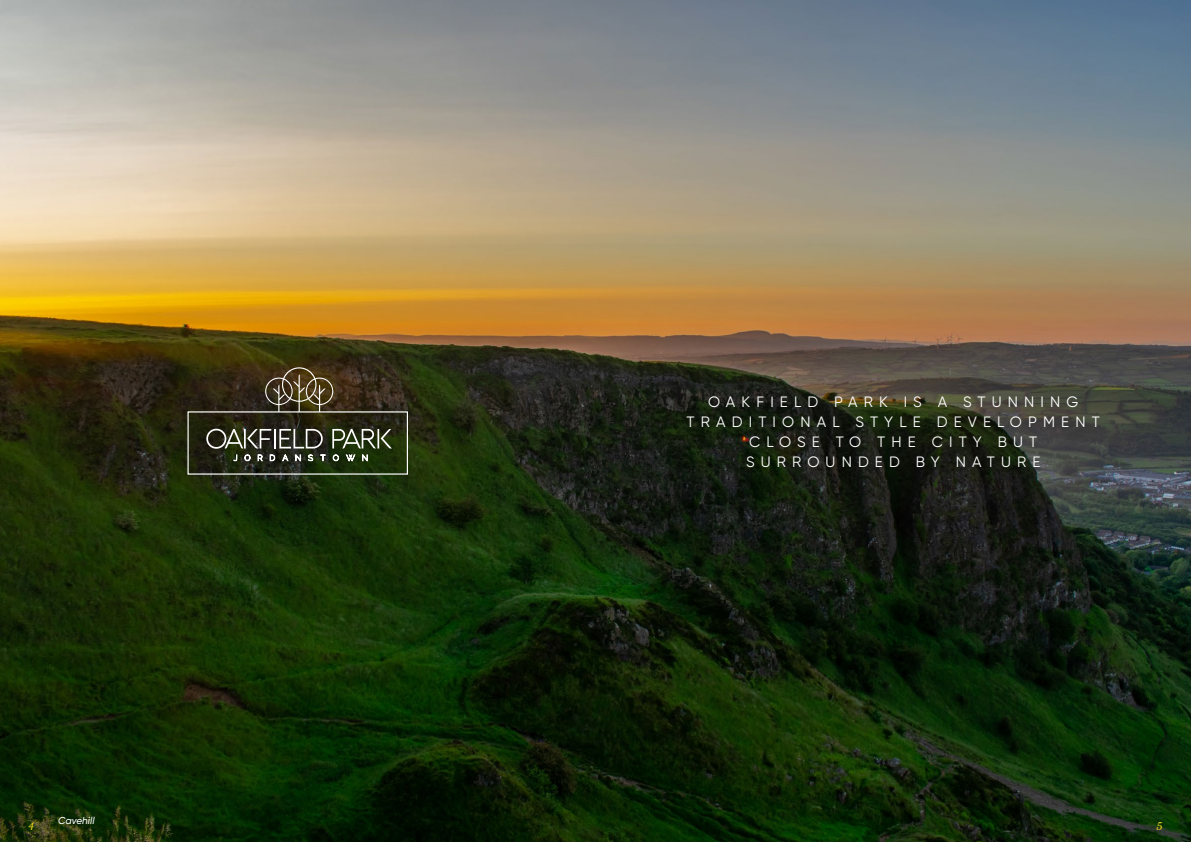
<style>
.page{position:relative;width:1191px;height:842px;background:#fff}
.page>*{position:absolute;margin:0;border:0;box-sizing:border-box;transform-origin:0 0}
.t1{font:15px/20px "Gilroy";letter-spacing:.41em;color:#fff;text-align:center}
.t2{font:italic 500 10px "Gilroy";color:#fff}
.t3{font:italic 10px "Libre Baskerville";color:#ecd21c}
</style>
<div class="page">
<img style="left:0;top:0;width:1191px;height:842px">
<div style="left:671px;top:379px;width:444px;height:106px;background:#000;opacity:.75"></div>
<svg style="left:332px;top:454px;width:7px;height:7px"></svg>
<svg style="left:345px;top:454px;width:11px;height:8px"></svg>
<svg style="left:362px;top:454px;width:6px;height:8px"></svg>
<svg style="left:265px;top:367px;width:68px;height:45px;background:#5b4f36"></svg>
<svg style="left:206px;top:429px;width:120px;height:33px;background:#4c4e42"></svg>
<svg style="left:332px;top:429px;width:60px;height:19px"></svg>
<p class="t1" style="left:686px;top:392px;width:415px">OAKFIELD PARK IS A STUNNING<br>TRADITIONAL STYLE DEVELOPMENT<br>CLOSE TO THE CITY BUT<br>SURROUNDED BY NATURE</p>
<p class="t2" style="left:58px;top:814px;width:38px">Cavehill</p>
<p class="t3" style="left:28px;top:820px;width:7px">4</p>
<p class="t3" style="left:1156px;top:820px;width:8px">5</p>
</div>
